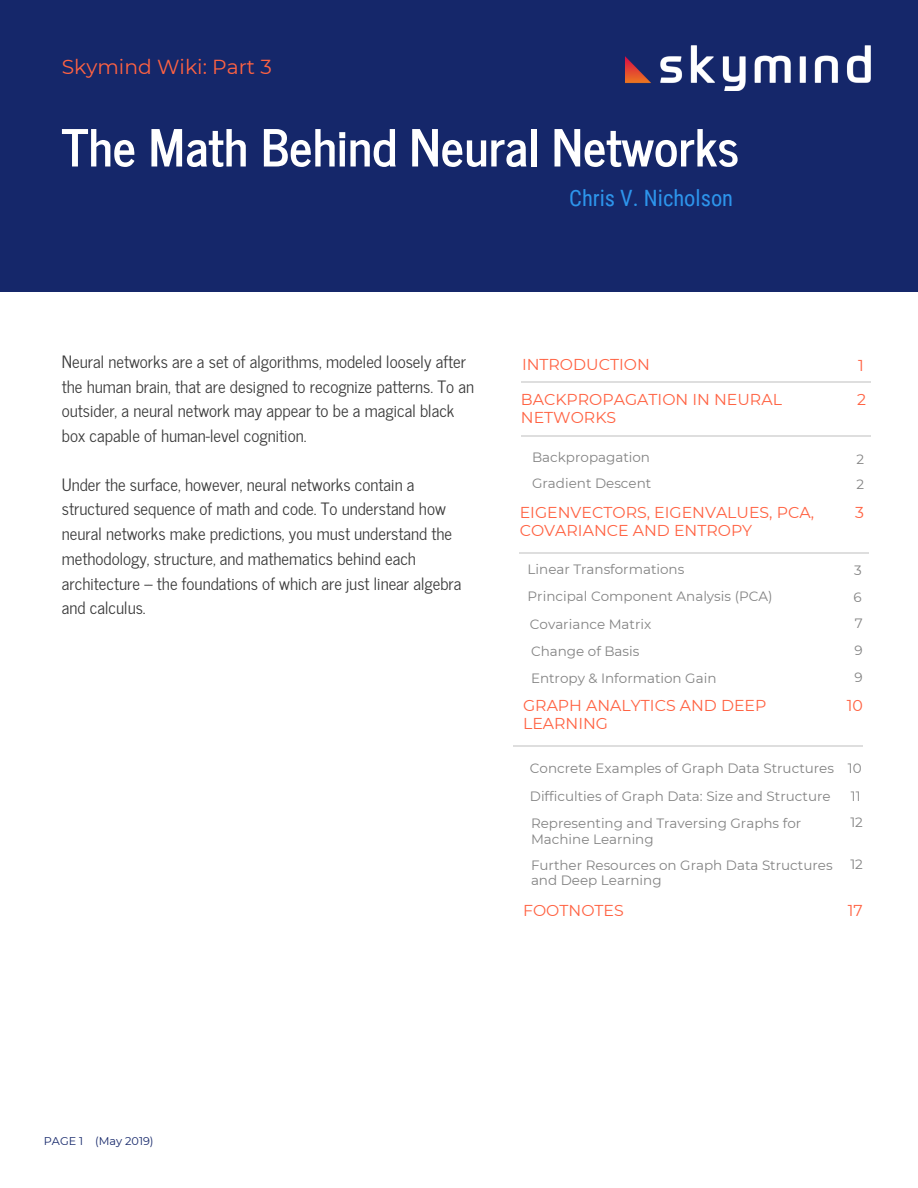
<style>
.page{position:relative;width:918px;height:1188px;background:#fff}
.page>*{position:absolute;margin:0;border:0;box-sizing:border-box;transform-origin:0 0}
.t1{font:700 50.7px "News Cycle";color:#fff}
.t2{font:22.5px "Roboto Condensed";color:#2d95ec}
.t3{font:20.25px "Montserrat";color:#ff6242}
.t4{font:16.8px/24.8px "News Cycle";color:#3a3a3a}
.t5{font:15.75px/18px "Montserrat";color:#ff6242}
.t6{font:13.5px/15.8px "Montserrat";color:#838383}
.t7{font:11.25px "Montserrat";color:#15276a}
</style>
<div class="page">
<div style="left:0;top:0;width:918px;height:291px;background:#15276a"></div>
<hr style="left:521px;top:381px;width:350px;height:1px;background:#dedede">
<hr style="left:521px;top:435px;width:350px;height:1px;background:#dedede">
<hr style="left:519px;top:552px;width:350px;height:1px;background:#dedede">
<img style="left:626px;top:45px;width:245px;height:46px">
<hr style="left:513px;top:746px;width:350px;height:1px;background:#dedede">
<p class="t3" style="left:62px;top:53px;width:211px">Skymind Wiki: Part 3</p>
<h1 class="t1" style="left:62px;top:103px;width:679px">The Math Behind Neural Networks</h1>
<h2 class="t2" style="left:569px;top:182px;width:165px">Chris V. Nicholson</h2>
<p class="t4" style="left:62px;top:348px;width:414px">Neural networks are a set of algorithms, modeled loosely after the human brain, that are designed to recognize patterns. To an outsider, a neural network may appear to be a magical black box capable of human-level cognition.</p>
<p class="t4" style="left:62px;top:471px;width:401px">Under the surface, however, neural networks contain a structured sequence of math and code. To understand how neural networks make predictions, you must understand the methodology, structure, and mathematics behind each architecture -- the foundations of which are just linear algebra and calculus.</p>
<p class="t5" style="left:522px;top:355px;width:129px">INTRODUCTION</p>
<p class="t5" style="left:858px;top:356px;width:7px">1</p>
<p class="t5" style="left:521px;top:390px;width:263px">BACKPROPAGATION IN NEURAL<br>NETWORKS</p>
<p class="t5" style="left:857px;top:390px;width:10px">2</p>
<p class="t6" style="left:532px;top:449px;width:119px">Backpropagation</p>
<p class="t6" style="left:856px;top:450px;width:9px">2</p>
<p class="t6" style="left:532px;top:475px;width:121px">Gradient Descent</p>
<p class="t5" style="left:520px;top:502px;width:296px">EIGENVECTORS, EIGENVALUES, PCA,<br>COVARIANCE AND ENTROPY</p>
<p class="t5" style="left:855px;top:502px;width:10px">3</p>
<p class="t6" style="left:856px;top:476px;width:9px">2</p>
<p class="t6" style="left:528px;top:561px;width:158px">Linear Transformations</p>
<p class="t6" style="left:854px;top:562px;width:9px">3</p>
<p class="t6" style="left:528px;top:581px;width:247px;line-height:28.2px">Principal Component Analysis (PCA)<br>Covariance Matrix</p>
<p class="t6" style="left:854px;top:584px;width:11px;line-height:25.8px">6<br>7</p>
<p class="t6" style="left:531px;top:643px;width:110px">Change of Basis</p>
<p class="t6" style="left:855px;top:642px;width:10px">9</p>
<p class="t6" style="left:531px;top:670px;width:187px">Entropy &amp; Information Gain</p>
<p class="t6" style="left:855px;top:669px;width:10px">9</p>
<p class="t5" style="left:523px;top:696px;width:245px">GRAPH ANALYTICS AND DEEP<br>LEARNING</p>
<p class="t5" style="left:847px;top:696px;width:18px">10</p>
<p class="t6" style="left:530px;top:760px;width:333px">Concrete Examples of Graph Data Structures 10</p>
<p class="t6" style="left:530px;top:788px;width:302px">Difficulties of Graph Data: Size and Structure</p>
<p class="t6" style="left:851px;top:788px;width:11px">11</p>
<p class="t6" style="left:531px;top:815px;width:272px">Representing and Traversing Graphs for<br>Machine Learning</p>
<p class="t6" style="left:850px;top:814px;width:14px">12</p>
<p class="t6" style="left:531px;top:856px;width:303px">Further Resources on Graph Data Structures and Deep Learning</p>
<p class="t6" style="left:850px;top:855px;width:14px">12</p>
<p class="t5" style="left:523px;top:901px;width:102px">FOOTNOTES</p>
<p class="t5" style="left:848px;top:901px;width:16px">17</p>
<p class="t7" style="left:44px;top:1134px;width:111px">PAGE 1 (May 2019)</p>
</div>
